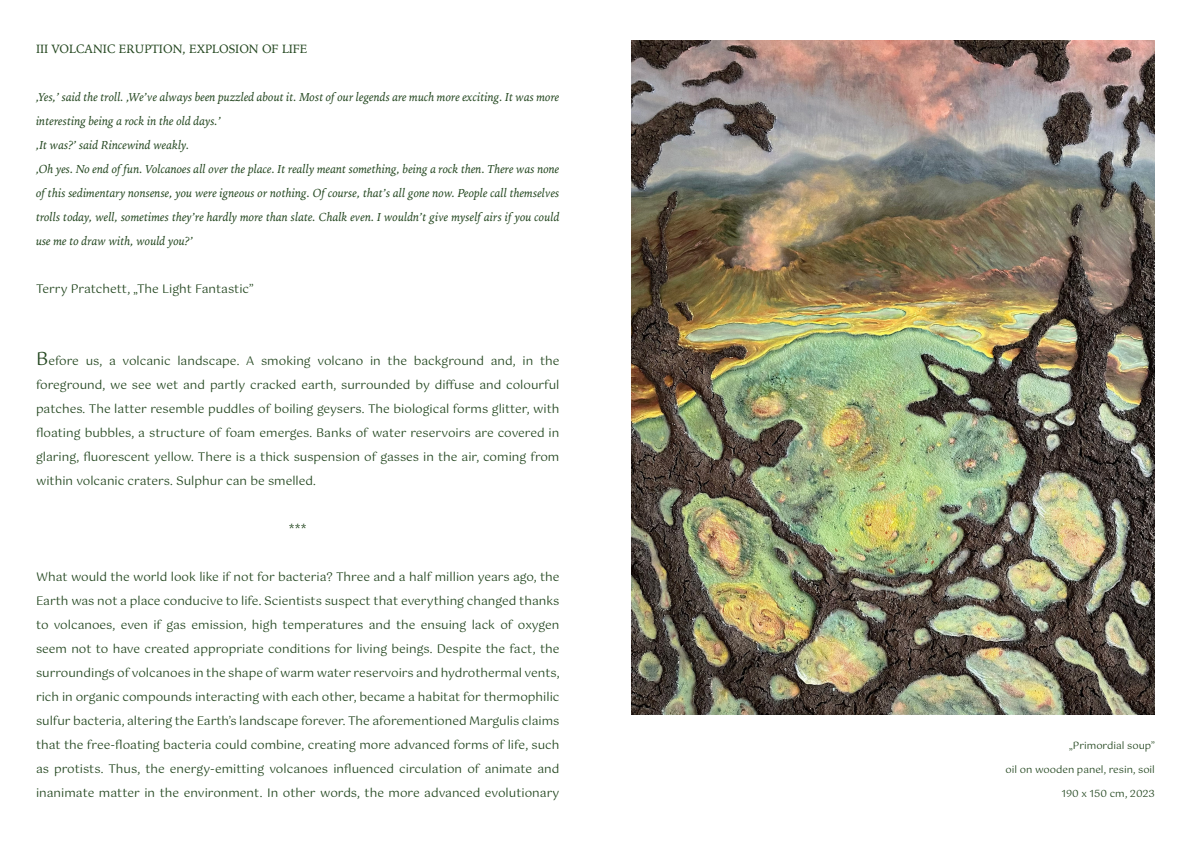
<style>
.page{position:relative;width:1191px;height:842px;background:#fff}
.page>*{position:absolute;margin:0;border:0;box-sizing:border-box;transform-origin:0 0}
.t1{font:12px/24px "Gotu";color:#254821;text-align:justify}
.t2{font:italic 12px/24px "Iowan Old Style";color:#254821}
.t3{font:12px "Iowan Old Style";color:#254821}
.t4{font:10px "Gotu";color:#254821}
.s1{font-size:18px}
</style>
<div class="page">
<img style="left:631px;top:41px;width:524px;height:673px">
<p class="t3" style="left:36px;top:38px;width:273px">III VOLCANIC ERUPTION, EXPLOSION OF LIFE</p>
<p class="t2" style="left:36px;top:84px;width:525px">‚Yes,’ said the troll. ‚We’ve always been puzzled about it. Most of our legends are much more exciting. It was more interesting being a rock in the old days.’<br>‚It was?’ said Rincewind weakly.<br>‚Oh yes. No end of fun. Volcanoes all over the place. It really meant something, being a rock then. There was none of this sedimentary nonsense, you were igneous or nothing. Of course, that’s all gone now. People call themselves trolls today, well, sometimes they’re hardly more than slate. Chalk even. I wouldn’t give myself airs if you could use me to draw with, would you?’</p>
<p class="t1" style="left:36px;top:276px;width:219px">Terry Pratchett, „The Light Fantastic”</p>
<p class="t1" style="left:36px;top:348px;width:525px"><span class="s1">B</span>efore us, a volcanic landscape. A smoking volcano in the background and, in the foreground, we see wet and partly cracked earth, surrounded by diffuse and colourful patches. The latter resemble puddles of boiling geysers. The biological forms glitter, with floating bubbles, a structure of foam emerges. Banks of water reservoirs are covered in glaring, fluorescent yellow. There is a thick suspension of gasses in the air, coming from within volcanic craters. Sulphur can be smelled.</p>
<p class="t1" style="left:289px;top:516px;width:19px">***</p>
<p class="t1" style="left:36px;top:564px;width:525px">What would the world look like if not for bacteria? Three and a half million years ago, the Earth was not a place conducive to life. Scientists suspect that everything changed thanks to volcanoes, even if gas emission, high temperatures and the ensuing lack of oxygen seem not to have created appropriate conditions for living beings. Despite the fact, the surroundings of volcanoes in the shape of warm water reservoirs and hydrothermal vents, rich in organic compounds interacting with each other, became a habitat for thermophilic sulfur bacteria, altering the Earth’s landscape forever. The aforementioned Margulis claims that the free-floating bacteria could combine, creating more advanced forms of life, such as protists. Thus, the energy-emitting volcanoes influenced circulation of animate and inanimate matter in the environment. In other words, the more advanced evolutionary</p>
<p class="t4" style="left:1069px;top:739px;width:87px">„Primordial soup”</p>
<p class="t4" style="left:1005px;top:763px;width:151px">oil on wooden panel, resin, soil</p>
<p class="t4" style="left:1061px;top:787px;width:95px">190 x 150 cm, 2023</p>
</div>
